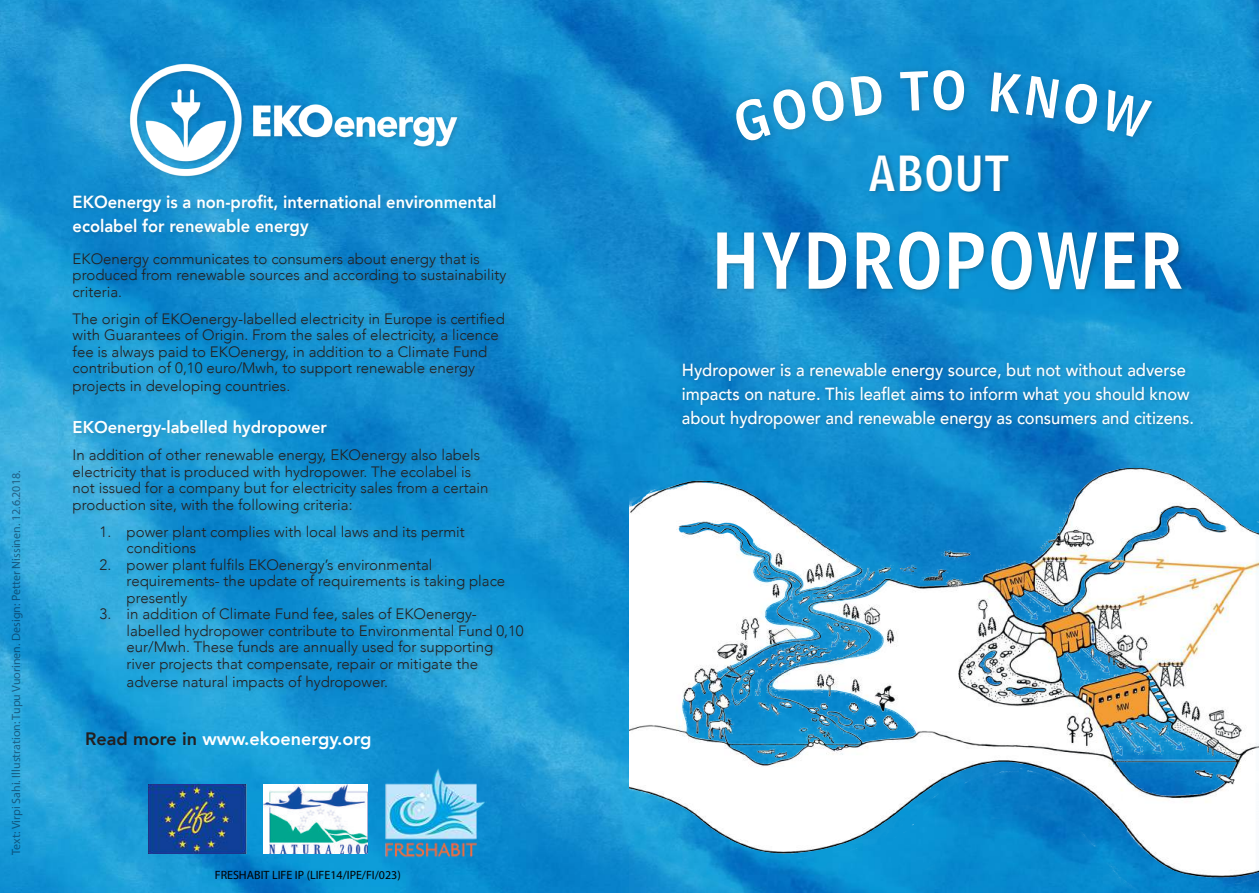
<style>
.page{position:relative;width:1259px;height:893px;background:#fff}
.page>*{position:absolute;margin:0;border:0;box-sizing:border-box;transform-origin:0 0}
.t1{font:75.9px "Bell Centennial Std Name Num";letter-spacing:.03em;color:#fff;scale:.91 1}
.t2{font:52.5px "Bell Centennial Std Name Num";color:#fff}
.t3{font:47.85px "Bell Centennial Std Name Num";letter-spacing:.03em;color:#fff;scale:.91 1}
.t4{font:800 18px "Avenir";color:#fff}
.t5{font:500 17.55px/24px "Avenir";color:#fff;scale:.94 1}
.t6{font:800 17.55px/24px "Avenir";color:#fff;scale:.94 1}
.t7{font:800 16.95px "Avenir";color:#fff}
.t8{font:300 15px/16.5px "Avenir";color:#231f20}
.t9{font:12px "Myriad Pro";color:#000f29}
.t10{font:12px "Myriad Pro";color:#000}
.s1{color:#231f20}
</style>
<div class="page">
<img style="left:0;top:0;width:1259px;height:893px">
<div style="left:70px;top:192px;width:459px;height:504px;background:#231f20;opacity:.17"></div>
<div style="left:714px;top:229px;width:473px;height:67px;background:#231f20;opacity:.3"></div>
<div style="left:678px;top:359px;width:519px;height:75px;background:#231f20;opacity:.25"></div>
<div style="left:730px;top:64px;width:430px;height:85px;background:#231f20;opacity:.21"></div>
<img style="left:80px;top:49px;width:444px;height:153px">
<img style="left:340px;top:763px;width:193px;height:96px">
<img style="left:149px;top:784px;width:98px;height:70px">
<img style="left:263px;top:784px;width:104px;height:70px">
<div style="left:866px;top:152px;width:148px;height:45px;background:#231f20;opacity:.3"></div>
<img style="left:630px;top:469px;width:629px;height:424px">
<svg style="left:731px;top:74px;width:152px;height:70px;background:#1e94cd"></svg>
<svg style="left:900px;top:71px;width:29px;height:40px"></svg>
<svg style="left:990px;top:72px;width:162px;height:67px;background:#0d82c4"></svg>
<p class="t9" style="left:9px;top:855px;width:386px;rotate:-90deg">Text: Virpi Sahi. Illustration: Tupu Vuorinen. Design: Petter Nissinen. 12.6.2018.</p>
<p class="t6" style="left:73px;top:190px;width:452px">EKOenergy is a non-profit, international environmental ecolabel for renewable energy</p>
<p class="t8" style="left:73px;top:250px;width:435px">EKOenergy communicates to consumers about energy that is produced from renewable sources and according to sustainability criteria.</p>
<p class="t8" style="left:73px;top:310px;width:434px">The origin of EKOenergy-labelled electricity in Europe is certified with Guarantees of Origin. From the sales of electricity, a licence fee is always paid to EKOenergy, in addition to a Climate Fund contribution of 0,10 euro/Mwh, to support renewable energy</p>
<p class="t8" style="left:73px;top:378px;width:219px">projects in developing countries.</p>
<p class="t7" style="left:73px;top:414px;width:256px">EKOenergy-labelled hydropower</p>
<p class="t8" style="left:73px;top:447px;width:417px">In addition of other renewable energy, EKOenergy also labels electricity that is produced with hydropower. The ecolabel is not issued for a company but for electricity sales from a certain production site, with the following criteria:</p>
<p class="t8" style="left:127px;top:523px;width:340px;text-indent:-27px">1. power plant complies with local laws and its permit conditions</p>
<p class="t8" style="left:127px;top:556px;width:380px;text-indent:-27px">2. power plant fulfils EKOenergy’s environmental requirements- the update of requirements is taking place presently</p>
<p class="t8" style="left:127px;top:606px;width:398px;text-indent:-27px">3. in addition of Climate Fund fee, sales of EKOenergy&shy;labelled hydropower contribute to Environmental Fund 0,10 eur/Mwh. These funds are annually used for supporting river projects that compensate, repair or mitigate the</p>
<p class="t8" style="left:127px;top:673px;width:263px">adverse natural impacts of hydropower.</p>
<p class="t4" style="left:85px;top:725px;width:288px"><span class="s1">Read more in</span> www.ekoenergy.org</p>
<p class="t10" style="left:215px;top:868px;width:187px">FRESHABIT LIFE IP (LIFE14/IPE/FI/023)</p>
<h2 class="t2" style="left:931px;top:57px;width:37px">O</h2>
<h3 class="t3" style="left:869px;top:143px;width:155px">ABOUT</h3>
<h1 class="t1" style="left:712px;top:213px;width:518px">HYDROPOWER</h1>
<p class="t5" style="left:682px;top:357px;width:546px">Hydropower is a renewable energy source, but not without adverse impacts on nature. This leaflet aims to inform what you should know about hydropower and renewable energy as consumers and citizens.</p>
</div>
